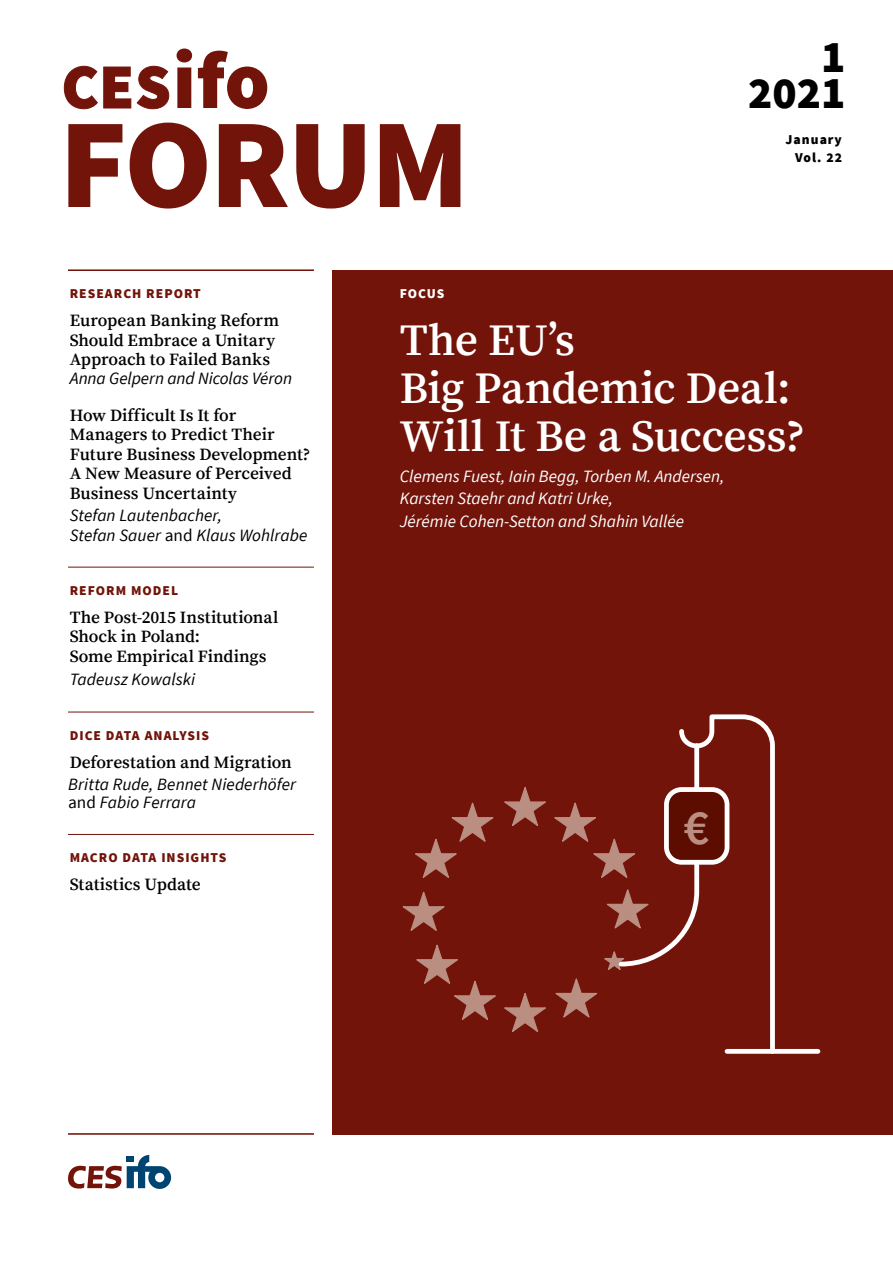
<style>
.page{position:relative;width:893px;height:1263px;background:#fff}
.page>*{position:absolute;margin:0;border:0;box-sizing:border-box;transform-origin:0 0}
.t1{font:600 49.95px "Source Sans Pro";color:#ba8e81}
.t2{font:600 45px/48px "Source Serif Pro";letter-spacing:-.01em;color:#fff}
.t3{font:900 45px/36px "Source Sans Pro";color:#000;text-align:right}
.t4{font:600 17.25px/19.5px "Source Serif Pro";letter-spacing:-.005em;color:#000}
.t5{font:italic 17.25px/19.5px "Source Sans Pro";color:#000}
.t6{font:italic 17.25px/22.5px "Source Sans Pro";color:#fff}
.t7{font:900 13.5px "Source Sans Pro";letter-spacing:.075em;color:#72140a}
.t8{font:900 13.5px/18px "Source Sans Pro";letter-spacing:.075em;color:#000;text-align:right}
.t9{font:900 13.5px "Source Sans Pro";letter-spacing:.065em;color:#fff}
.s1{font-style:normal}
</style>
<div class="page">
<div style="left:332px;top:270px;width:561px;height:864px;background:#72140a"></div>
<svg style="left:68px;top:123px;width:392px;height:86px"></svg>
<svg style="left:177px;top:49px;width:90px;height:60px"></svg>
<svg style="left:64px;top:66px;width:105px;height:43px"></svg>
<hr style="left:68px;top:1133px;width:246px;height:1px;background:#72140a">
<hr style="left:68px;top:567px;width:246px;height:1px;background:#72140a">
<hr style="left:68px;top:712px;width:246px;height:1px;background:#72140a">
<hr style="left:68px;top:834px;width:246px;height:1px;background:#72140a">
<hr style="left:68px;top:270px;width:246px;height:1px;background:#72140a">
<hr style="left:68px;top:1134px;width:246px;height:1px;background:#72140a">
<svg style="left:402px;top:787px;width:214px;height:245px"></svg>
<svg style="left:616px;top:714px;width:205px;height:340px"></svg>
<svg style="left:68px;top:1155px;width:103px;height:34px"></svg>
<p class="t7" style="left:70px;top:285px;width:133px">RESEARCH REPORT</p>
<p class="t4" style="left:70px;top:311px;width:211px">European Banking Reform<br>Should Embrace a Unitary<br>Approach to Failed Banks</p>
<p class="t5" style="left:70px;top:369px;width:224px">Anna Gelpern and Nicolas Véron</p>
<p class="t4" style="left:70px;top:406px;width:242px">How Difficult Is It for<br>Managers to Predict Their<br>Future Business Development?<br>A New Measure of Perceived<br>Business Uncertainty</p>
<p class="t5" style="left:70px;top:505px;width:239px">Stefan Lautenbacher,<br>Stefan Sauer <span class="s1">and</span> Klaus Wohlrabe</p>
<p class="t7" style="left:70px;top:581px;width:110px">REFORM MODEL</p>
<p class="t4" style="left:70px;top:608px;width:210px">The Post-2015 Institutional<br>Shock in Poland:<br>Some Empirical Findings</p>
<p class="t5" style="left:70px;top:670px;width:127px">Tadeusz Kowalski</p>
<p class="t7" style="left:70px;top:726px;width:141px">DICE DATA ANALYSIS</p>
<p class="t4" style="left:70px;top:753px;width:224px">Deforestation and Migration</p>
<p class="t5" style="left:68px;top:775px;width:230px;line-height:18px">Britta Rude, Bennet Niederhöfer <span class="s1">and</span> Fabio Ferrara</p>
<p class="t7" style="left:70px;top:849px;width:158px">MACRO DATA INSIGHTS</p>
<p class="t4" style="left:70px;top:875px;width:133px">Statistics Update</p>
<h2 class="t3" style="left:748px;top:41px;width:99px">1<br>2021</h2>
<p class="t8" style="left:786px;top:131px;width:58px">January<br>Vol. 22</p>
<p class="t9" style="left:400px;top:285px;width:46px">FOCUS</p>
<h2 class="t2" style="left:400px;top:317px;width:407px">The EU’s<br>Big Pandemic Deal:<br>Will It Be a Success?</h2>
<p class="t6" style="left:400px;top:465px;width:326px">Clemens Fuest, Iain Begg, Torben M. Andersen,<br>Karsten Staehr and Katri Urke,<br>Jérémie Cohen-Setton and Shahin Vallée</p>
<h1 class="t1" style="left:683px;top:796px;width:27px">€</h1>
</div>
